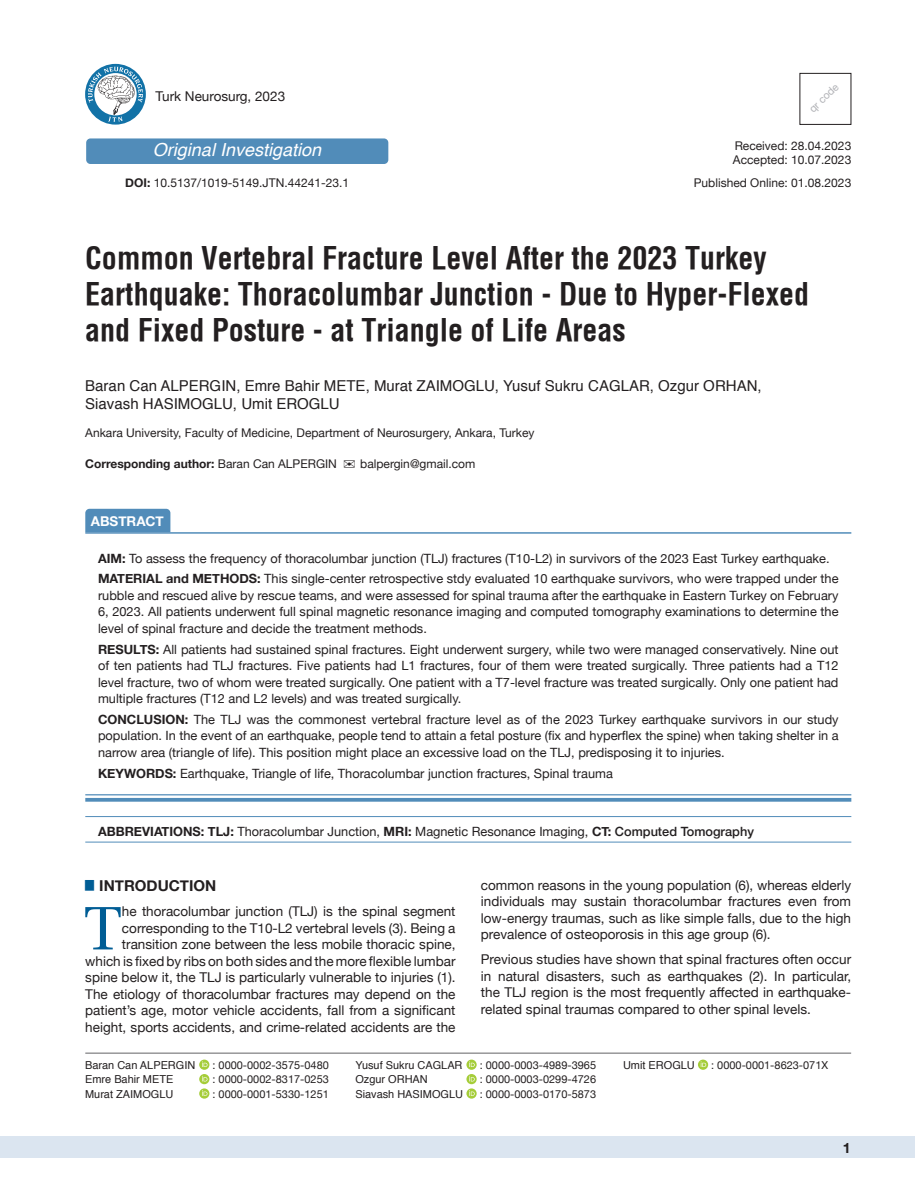
<style>
.page{position:relative;width:915px;height:1191px;background:#fff}
.page>*{position:absolute;margin:0;border:0;box-sizing:border-box;transform-origin:0 0}
.t1{font:61.2px "Utopia";color:#005d95}
.t2{font:700 30px/36px "Helvetica Condens";color:#231f20}
.t3{font:italic 18px "Helvetica";color:#fff}
.t4{font:15px/18px "Helvetica";color:#231f20}
.t5{font:700 15px "Helvetica Neue";color:#231f20}
.t6{font:700 14.25px "Helvetica Neue";color:#231f20}
.t7{font:13.5px/16.5px "Helvetica Neue";color:#231f20;text-align:justify}
.t8{font:700 13.5px "Helvetica Neue";color:#fff}
.t9{font:12.75px/16.5px "Helvetica Neue";color:#231f20;text-align:justify}
.t10{font:12px/14.4px "Helvetica Neue";color:#231f20}
.t11{font:700 12px "Helvetica Neue";color:#231f20}
.t12{font:10.95px "Helvetica Neue";color:#231f20}
.t13{font:10.95px "Helvetica";color:#231f20}
.t14{font:10.5px "Helvetica Neue";color:#b2b3b7}
.s1{font-weight:700}
.s2{font-weight:400}
.s3{font-weight:500}
</style>
<div class="page">
<div style="left:0;top:1136px;width:914px;height:22px;background:#dbe5f0"></div>
<hr style="left:85px;top:1052px;width:765px;height:1px;background:#636366">
<div style="left:85px;top:509px;width:85px;height:23px;background:#518cb9"></div>
<svg style="left:85px;top:795px;width:766px;height:3px"></svg>
<hr style="left:85px;top:532px;width:766px;height:1px;background:#518cb9">
<hr style="left:85px;top:794px;width:766px;height:1px;background:#518cb9">
<hr style="left:85px;top:798px;width:766px;height:3px;background:#518cb9">
<hr style="left:85px;top:816px;width:766px;height:1px;background:#518cb9">
<hr style="left:85px;top:841px;width:766px;height:1px;background:#518cb9">
<div style="left:799px;top:73px;width:51px;height:52px;border:1px solid #231f20"></div>
<svg style="left:697px;top:1059px;width:11px;height:10px"></svg>
<svg style="left:700px;top:1061px;width:6px;height:6px"></svg>
<svg style="left:199px;top:1059px;width:10px;height:10px"></svg>
<svg style="left:202px;top:1061px;width:5px;height:6px"></svg>
<svg style="left:199px;top:1074px;width:10px;height:10px"></svg>
<svg style="left:202px;top:1075px;width:5px;height:6px"></svg>
<svg style="left:199px;top:1088px;width:10px;height:10px"></svg>
<svg style="left:202px;top:1090px;width:5px;height:5px"></svg>
<svg style="left:466px;top:1059px;width:10px;height:10px"></svg>
<svg style="left:469px;top:1061px;width:5px;height:6px"></svg>
<svg style="left:466px;top:1074px;width:10px;height:10px"></svg>
<svg style="left:469px;top:1075px;width:5px;height:6px"></svg>
<svg style="left:466px;top:1088px;width:10px;height:10px"></svg>
<svg style="left:469px;top:1090px;width:5px;height:5px"></svg>
<svg style="left:85px;top:64px;width:61px;height:61px"></svg>
<svg style="left:88px;top:67px;width:55px;height:55px"></svg>
<div style="left:86px;top:138px;width:302px;height:26px;background:#518cb9;border-radius:4px"></div>
<p class="t7" style="left:156px;top:88px;width:131px">Turk Neurosurg, 2023</p>
<h3 class="t3" style="left:153px;top:136px;width:170px">Original Investigation</h3>
<p class="t10" style="left:125px;top:177px;width:225px"><span class="s1">DOI:</span> 10.5137/1019-5149.JTN.44241-23.1</p>
<p class="t14" style="left:805px;top:105px;width:38px;rotate:-44deg">qr code</p>
<p class="t10" style="left:732px;top:139px;width:120px">Received: 28.04.2023<br>Accepted: 10.07.2023</p>
<p class="t10" style="left:693px;top:176px;width:159px">Published Online: 01.08.2023</p>
<h2 class="t2" style="left:85px;top:240px;width:725px">Common Vertebral Fracture Level After the 2023 Turkey<br>Earthquake: Thoracolumbar Junction - Due to Hyper-Flexed and Fixed Posture - at Triangle of Life Areas</h2>
<p class="t4" style="left:85px;top:377px;width:677px">Baran Can ALPERGIN, Emre Bahir METE, Murat ZAIMOGLU, Yusuf Sukru CAGLAR, Ozgur ORHAN,<br>Siavash HASIMOGLU, Umit EROGLU</p>
<p class="t10" style="left:85px;top:426px;width:450px">Ankara University, Faculty of Medicine, Department of Neurosurgery, Ankara, Turkey</p>
<p class="t11" style="left:85px;top:454px;width:253px">Corresponding author: <span class="s2">Baran Can ALPERGIN</span></p>
<p class="t10" style="left:360px;top:457px;width:117px">balpergin@gmail.com</p>
<p class="t8" style="left:91px;top:510px;width:75px">ABSTRACT</p>
<p class="t9" style="left:98px;top:548px;width:741px;line-height:20.7px"><span class="s1">AIM:</span> To assess the frequency of thoracolumbar junction (TLJ) fractures (T10-L2) in survivors of the 2023 East Turkey earthquake.<br><span class="s1">MATERIAL and METHODS:</span> This single-center retrospective stdy evaluated 10 earthquake survivors, who were trapped under the</p>
<p class="t9" style="left:98px;top:588px;width:741px">rubble and rescued alive by rescue teams, and were assessed for spinal trauma after the earthquake in Eastern Turkey on February 6, 2023. All patients underwent full spinal magnetic resonance imaging and computed tomography examinations to determine the level of spinal fracture and decide the treatment methods.</p>
<p class="t9" style="left:98px;top:641px;width:741px"><span class="s1">RESULTS:</span> All patients had sustained spinal fractures. Eight underwent surgery, while two were managed conservatively. Nine out of ten patients had TLJ fractures. Five patients had L1 fractures, four of them were treated surgically. Three patients had a T12 level fracture, two of whom were treated surgically. One patient with a T7-level fracture was treated surgically. Only one patient had multiple fractures (T12 and L2 levels) and was treated surgically.</p>
<p class="t9" style="left:98px;top:712px;width:741px"><span class="s1">CONCLUSION:</span> The TLJ was the commonest vertebral fracture level as of the 2023 Turkey earthquake survivors in our study population. In the event of an earthquake, people tend to attain a fetal posture (fix and hyperflex the spine) when taking shelter in a narrow area (triangle of life). This position might place an excessive load on the TLJ, predisposing it to injuries.</p>
<p class="t9" style="left:98px;top:765px;width:516px"><span class="s1">KEYWORDS:</span> Earthquake, Triangle of life, Thoracolumbar junction fractures, Spinal trauma</p>
<p class="t9" style="left:98px;top:823px;width:657px"><span class="s1">ABBREVIATIONS: TLJ:</span> Thoracolumbar Junction, <span class="s1">MRI:</span> Magnetic Resonance Imaging, <span class="s1">CT:</span> <span class="s3">Computed Tomography</span></p>
<p class="t7" style="left:480px;top:877px;width:371px">common reasons in the young population (6), whereas elderly individuals may sustain thoracolumbar fractures even from low-energy traumas, such as like simple falls, due to the high prevalence of osteoporosis in this age group (6).</p>
<p class="t7" style="left:480px;top:952px;width:371px">Previous studies have shown that spinal fractures often occur in natural disasters, such as earthquakes (2). In particular, the TLJ region is the most frequently affected in earthquake&shy;related spinal traumas compared to other spinal levels.</p>
<p class="t5" style="left:85px;top:874px;width:132px"><sup>█</sup> INTRODUCTION</p>
<h1 class="t1" style="left:84px;top:893px;width:39px">T</h1>
<p class="t7" style="left:85px;top:904px;width:371px;text-align:right">he thoracolumbar junction (TLJ) is the spinal segment corresponding to the T10-L2 vertebral levels (3). Being a transition zone between the less mobile thoracic spine, which is fixed by ribs on both sides and the more flexible lumbar spine below it, the TLJ is particularly vulnerable to injuries (1).<br>The etiology of thoracolumbar fractures may depend on the patient’s age, motor vehicle accidents, fall from a significant height, sports accidents, and crime-related accidents are the</p>
<p class="t13" style="left:85px;top:1056px;width:112px">Baran Can ALPERGIN</p>
<p class="t12" style="left:212px;top:1057px;width:118px">: 0000-0002-3575-0480</p>
<p class="t13" style="left:622px;top:1056px;width:73px">Umit EROGLU</p>
<p class="t12" style="left:711px;top:1057px;width:118px">: 0000-0001-8623-071X</p>
<p class="t13" style="left:85px;top:1071px;width:90px">Emre Bahir METE</p>
<p class="t12" style="left:212px;top:1071px;width:118px">: 0000-0002-8317-0253</p>
<p class="t13" style="left:85px;top:1085px;width:90px">Murat ZAIMOGLU</p>
<p class="t12" style="left:212px;top:1086px;width:118px">: 0000-0001-5330-1251</p>
<p class="t13" style="left:355px;top:1056px;width:109px">Yusuf Sukru CAGLAR</p>
<p class="t12" style="left:479px;top:1057px;width:118px">: 0000-0003-4989-3965</p>
<p class="t13" style="left:355px;top:1071px;width:74px">Ozgur ORHAN</p>
<p class="t12" style="left:479px;top:1071px;width:118px">: 0000-0003-0299-4726</p>
<p class="t13" style="left:355px;top:1085px;width:109px">Siavash HASIMOGLU</p>
<p class="t12" style="left:479px;top:1086px;width:118px">: 0000-0003-0170-5873</p>
<p class="t6" style="left:842px;top:1137px;width:9px">1</p>
</div>
